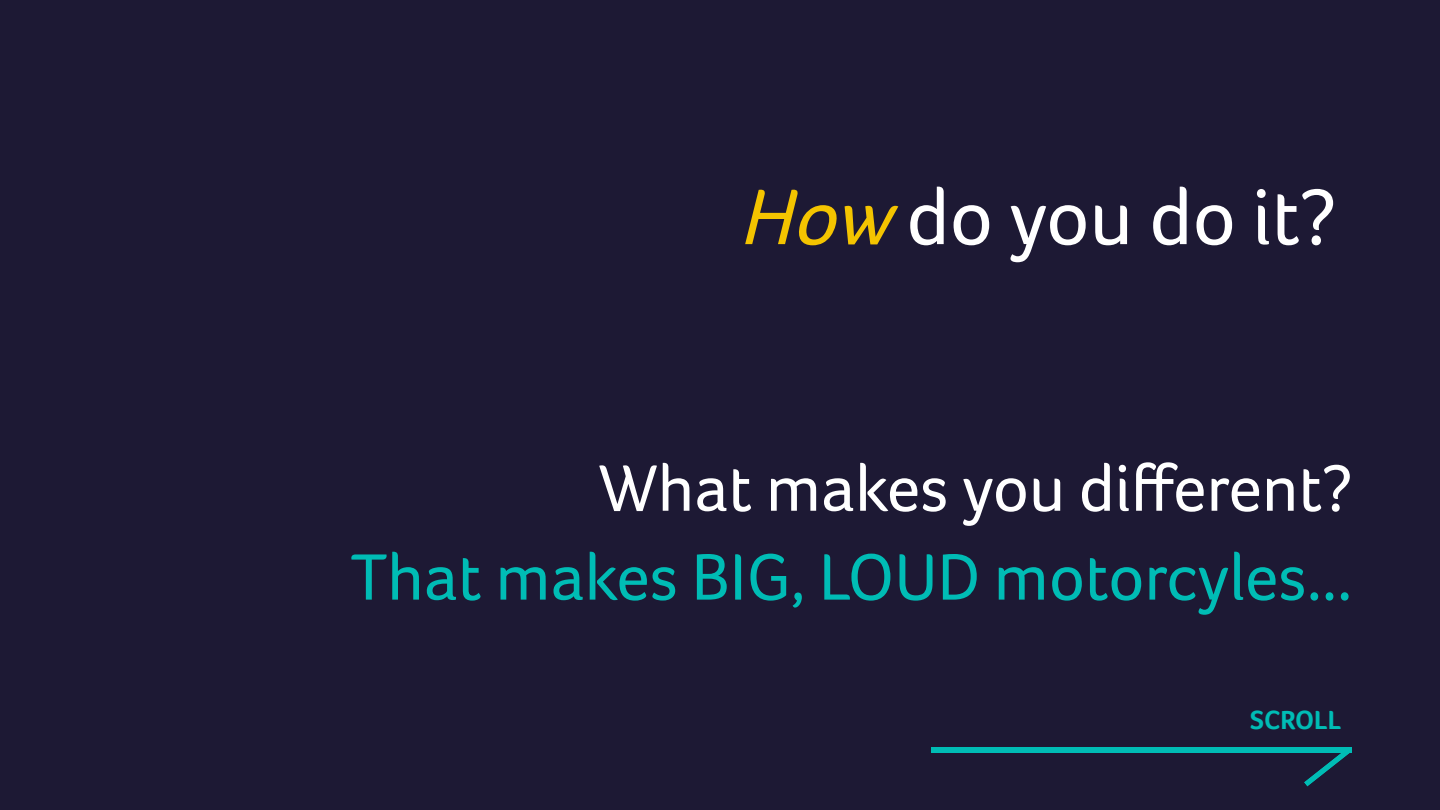
<style>
.page{position:relative;width:1440px;height:810px;background:#1d1934}
.page>*{position:absolute;margin:0;border:0;box-sizing:border-box;transform-origin:0 0}
.t1{font:81px "Foco";color:#fff}
.t2{font:67.5px "Foco";color:#00bcb5}
.t3{font:67.5px "Foco";color:#fff}
.t4{font:700 27px "Foco";color:#00bcb5}
.s1{font-style:italic;color:#f4c400}
</style>
<div class="page">
<div style="left:931px;top:748px;width:209px;height:5px;background:#00bcb5"></div>
<div style="left:1140px;top:748px;width:208px;height:5px;background:#00bcb5"></div>
<svg style="left:1304px;top:747px;width:48px;height:40px"></svg>
<p class="t1" style="left:739px;top:187px;width:599px"><span class="s1">How</span>do you do it?</p>
<p class="t3" style="left:598px;top:463px;width:755px">What makes you different?</p>
<p class="t2" style="left:351px;top:552px;width:1003px">That makes BIG, LOUD motorcyles...</p>
<p class="t4" style="left:1250px;top:710px;width:92px">SCROLL</p>
</div>
